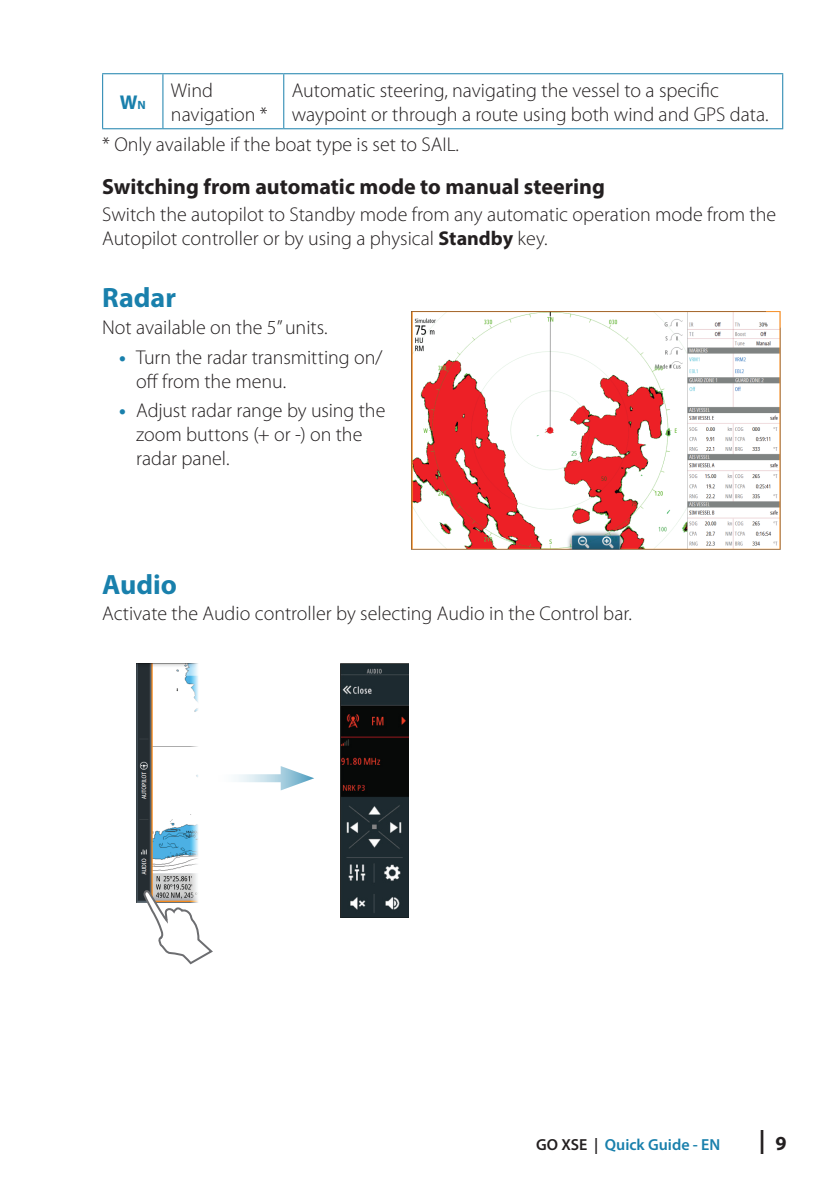
<style>
.page{position:relative;width:840px;height:1191px;background:#fff}
.page>*{position:absolute;margin:0;border:0;box-sizing:border-box;transform-origin:0 0}
.t1{font:700 28px "Myriad Pro";color:#1980ac}
.t2{font:700 24px "Myriad Pro";color:#231f20}
.t3{font:700 22px "Myriad Pro";color:#231f20}
.t4{font:300 20px/24px "Myriad Pro";color:#231f20}
.t5{font:700 20px "Myriad Pro";color:#1980ac}
.t6{font:600 16px "Myriad Pro";color:#1980ac}
.s1{font-weight:700}
.s2{font-weight:700;color:#1980ac}
.s3{font-size:12px}
.s4{color:#231f20}
</style>
<div class="page">
<hr style="left:102px;top:73px;width:61px;height:1px;background:#1980ac">
<hr style="left:102px;top:74px;width:1px;height:54px;background:#1980ac">
<hr style="left:163px;top:73px;width:120px;height:1px;background:#1980ac">
<hr style="left:162px;top:74px;width:1px;height:54px;background:#1980ac">
<hr style="left:283px;top:73px;width:499px;height:1px;background:#1980ac">
<hr style="left:283px;top:74px;width:1px;height:54px;background:#1980ac">
<hr style="left:781px;top:74px;width:1px;height:54px;background:#1980ac">
<hr style="left:102px;top:128px;width:61px;height:1px;background:#1980ac">
<hr style="left:163px;top:128px;width:120px;height:1px;background:#1980ac">
<hr style="left:283px;top:128px;width:499px;height:1px;background:#1980ac">
<img style="left:411px;top:312px;width:369px;height:237px">
<img style="left:136px;top:663px;width:62px;height:239px">
<svg style="left:142px;top:887px;width:71px;height:78px"></svg>
<img style="left:340px;top:663px;width:68px;height:254px">
<svg style="left:237px;top:774px;width:43px;height:8px"></svg>
<svg style="left:280px;top:766px;width:34px;height:24px"></svg>
<p class="t4" style="left:171px;top:78px;width:98px">Wind navigation *</p>
<p class="t4" style="left:291px;top:78px;width:478px">Automatic steering, navigating the vessel to a specific waypoint or through a route using both wind and GPS data.</p>
<p class="t4" style="left:102px;top:133px;width:358px">* Only available if the boat type is set to SAIL.</p>
<p class="t3" style="left:102px;top:173px;width:504px">Switching from automatic mode to manual steering</p>
<p class="t4" style="left:102px;top:203px;width:675px">Switch the autopilot to Standby mode from any automatic operation mode from the<br>Autopilot controller or by using a physical <span class="s1">Standby</span> key.</p>
<h1 class="t1" style="left:102px;top:279px;width:75px">Radar</h1>
<p class="t4" style="left:102px;top:316px;width:227px">Not available on the 5” units.</p>
<p class="t4" style="left:136px;top:345px;width:248px;text-indent:-17px"><span class="s2">•</span> Turn the radar transmitting on/ off from the menu.</p>
<p class="t4" style="left:136px;top:399px;width:250px;text-indent:-17px"><span class="s2">•</span> Adjust radar range by using the zoom buttons (+ or -) on the radar panel.</p>
<p class="t5" style="left:120px;top:89px;width:28px">W<span class="s3">N</span></p>
<h1 class="t1" style="left:102px;top:566px;width:76px">Audio</h1>
<p class="t4" style="left:102px;top:602px;width:531px">Activate the Audio controller by selecting Audio in the Control bar.</p>
<p class="t6" style="left:535px;top:1134px;width:186px"><span class="s4">GO XSE |</span> Quick Guide - EN</p>
<p class="t2" style="left:758px;top:1124px;width:29px">| <sub>9</sub></p>
</div>
